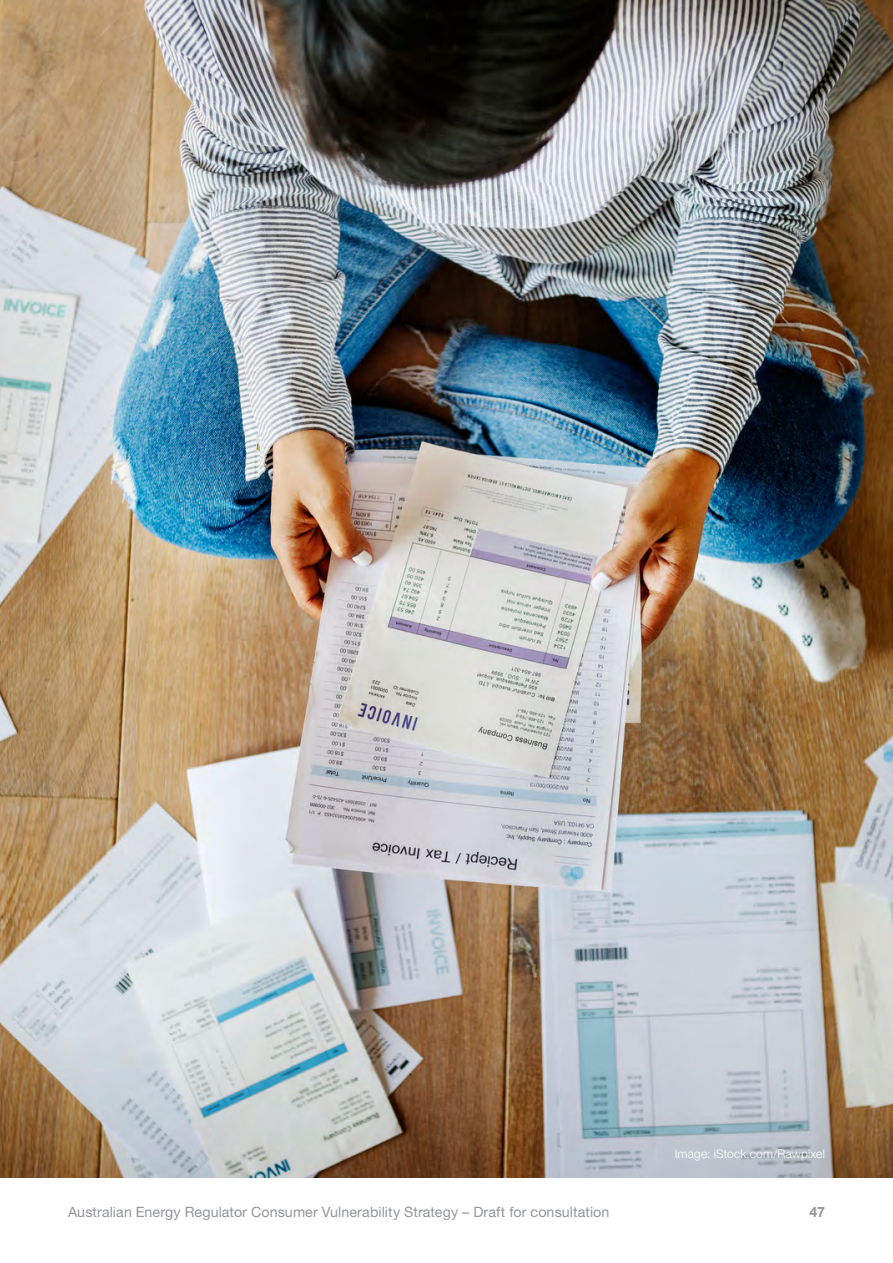
<style>
.page{position:relative;width:893px;height:1263px;background:#fff}
.page>*{position:absolute;margin:0;border:0;box-sizing:border-box;transform-origin:0 0}
.t1{font:14.25px "Helvetica Neue LT Std";letter-spacing:.005em;color:#939598}
.t2{font:700 14.25px "Helvetica Neue LT Std";color:#939598}
.t3{font:300 12px "Helvetica Neue LT Std";letter-spacing:.015em;color:#fff}
</style>
<div class="page">
<img style="left:0;top:0;width:893px;height:1178px">
<p class="t3" style="left:675px;top:1147px;width:152px">Image: iStock.com/Rawpixel</p>
<p class="t1" style="left:68px;top:1203px;width:543px">Australian Energy Regulator Consumer Vulnerability Strategy – Draft for consultation</p>
<p class="t2" style="left:809px;top:1203px;width:17px">47</p>
</div>
